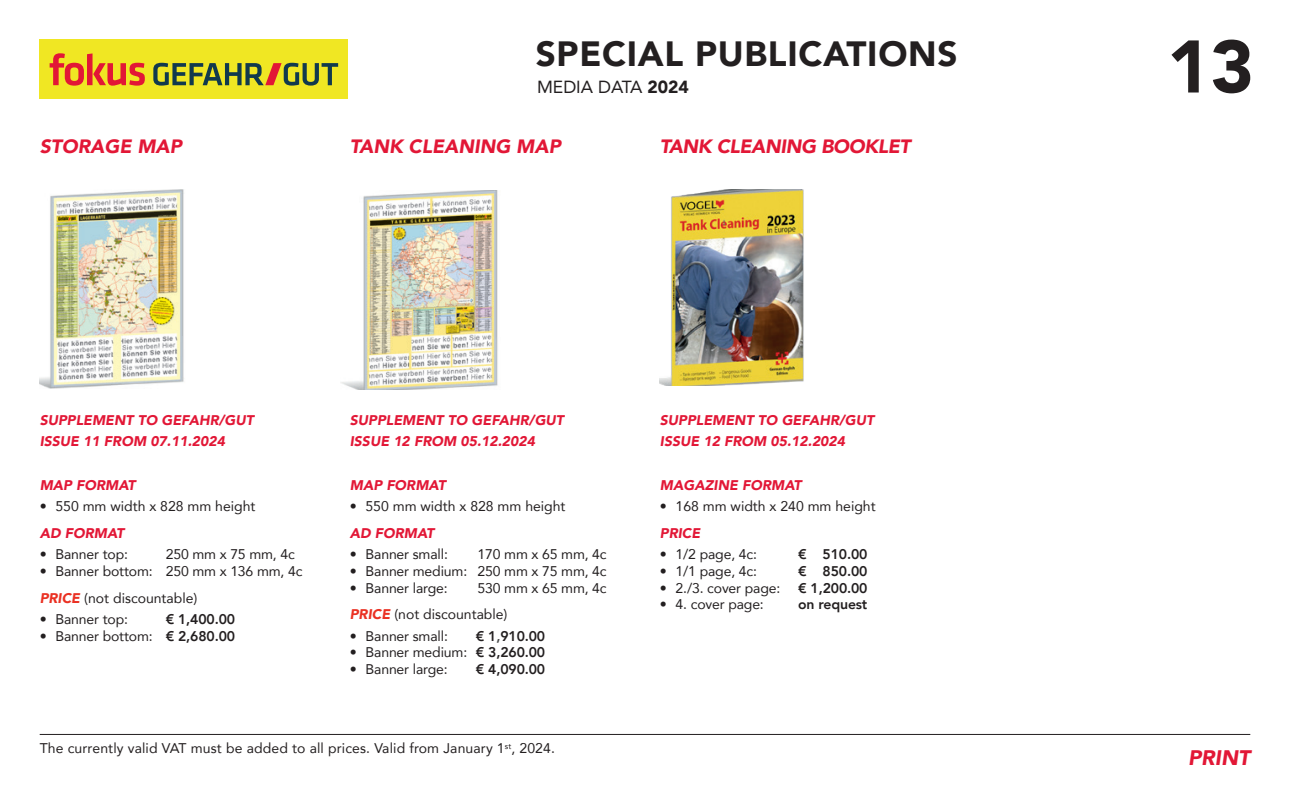
<style>
.page{position:relative;width:1290px;height:794px;background:#fff}
.page>*{position:absolute;margin:0;border:0;box-sizing:border-box;transform-origin:0 0}
.t1{font:900 73.5px "Avenir";color:#231f20}
.t2{font:900 35px "Avenir";letter-spacing:.02em;color:#231f20}
.t3{font:italic 900 21px "Avenir";color:#e21736}
.t4{font:italic 900 19.25px "Avenir";color:#e21736}
.t5{font:italic 900 19.25px "Avenir";letter-spacing:-.02em;color:#e21736}
.t6{font:17.5px "Avenir";color:#231f20}
.t7{font:14px/26.6px "Avenir";letter-spacing:-.01em;color:#231f20}
.t8{font:italic 900 14px/21px "Avenir";color:#e21736}
.t9{font:14px "Avenir";letter-spacing:.01em;color:#231f20}
.t10{font:800 14px "Avenir";letter-spacing:-.01em;color:#231f20}
.s1{font-weight:900}
.s2{font-weight:900;font-style:italic;color:#ea3123}
.s3{font-weight:800}
.s4{color:#454647}
</style>
<div class="page">
<hr style="left:40px;top:734px;width:1210px;height:1px;background:#231f20">
<div style="left:40px;top:40px;width:308px;height:59px;background:#f0e723"></div>
<svg style="left:50px;top:53px;width:95px;height:33px"></svg>
<svg style="left:153px;top:63px;width:185px;height:23px"></svg>
<img style="left:341px;top:191px;width:157px;height:198px">
<img style="left:40px;top:190px;width:144px;height:198px">
<img style="left:660px;top:190px;width:144px;height:196px">
<h2 class="t2" style="left:536px;top:24px;width:423px">SPECIAL PUBLICATIONS</h2>
<p class="t6" style="left:537px;top:73px;width:153px">MEDIA DATA <span class="s1">2024</span></p>
<h3 class="t4" style="left:40px;top:131px;width:144px">STORAGE MAP</h3>
<h3 class="t4" style="left:350px;top:131px;width:213px">TANK CLEANING MAP</h3>
<h3 class="t5" style="left:660px;top:131px;width:252px">TANK CLEANING BOOKLET</h3>
<p class="t8" style="left:40px;top:410px;width:216px">SUPPLEMENT TO GEFAHR/GUT<br>ISSUE 11 FROM 07.11.2024</p>
<p class="t8" style="left:40px;top:474px;width:97px">MAP FORMAT</p>
<p class="t7" style="left:40px;top:492px;width:217px">• 550 mm width x 828 mm height</p>
<p class="t8" style="left:40px;top:522px;width:86px">AD FORMAT</p>
<p class="t7" style="left:40px;top:541px;width:90px">• Banner top:</p>
<p class="t7" style="left:166px;top:541px;width:131px">250 mm x 75 mm, 4c</p>
<p class="t7" style="left:40px;top:557px;width:264px">• Banner bottom: 250 mm x 136 mm, 4c<br><span class="s2">PRICE</span> (not discountable)</p>
<p class="t7" style="left:40px;top:605px;width:90px">• Banner top:</p>
<p class="t10" style="left:166px;top:608px;width:71px">€ 1,400.00</p>
<p class="t7" style="left:40px;top:622px;width:197px">• Banner bottom: <span class="s3">€ 2,680.00</span></p>
<p class="t8" style="left:350px;top:410px;width:216px">SUPPLEMENT TO GEFAHR/GUT<br>ISSUE 12 FROM 05.12.2024</p>
<p class="t8" style="left:350px;top:474px;width:97px">MAP FORMAT</p>
<p class="t7" style="left:350px;top:492px;width:217px">• 550 mm width x 828 mm height</p>
<p class="t8" style="left:350px;top:522px;width:86px">AD FORMAT</p>
<p class="t7" style="left:350px;top:541px;width:100px">• Banner small:</p>
<p class="t7" style="left:477px;top:541px;width:131px">170 mm x 65 mm, 4c</p>
<p class="t7" style="left:350px;top:557px;width:258px">• Banner medium: 250 mm x 75 mm, 4c</p>
<p class="t7" style="left:350px;top:574px;width:99px">• Banner large:</p>
<p class="t7" style="left:350px;top:574px;width:258px;text-indent:128px">530 mm x 65 mm, 4c<br><span class="s2">PRICE</span> (not discountable)</p>
<p class="t7" style="left:350px;top:622px;width:100px">• Banner small:</p>
<p class="t10" style="left:476px;top:625px;width:71px">€ 1<span class="s4">,</span>910.00</p>
<p class="t7" style="left:350px;top:639px;width:197px">• Banner medium: <span class="s3">€ 3,260.00</span></p>
<p class="t7" style="left:350px;top:655px;width:99px">• Banner large:</p>
<p class="t10" style="left:476px;top:658px;width:71px">€ 4,090.00</p>
<p class="t9" style="left:40px;top:737px;width:517px">The currently valid VAT must be added to all prices. Valid from January 1<sup>st</sup>, 2024.</p>
<p class="t8" style="left:660px;top:410px;width:216px">SUPPLEMENT TO GEFAHR/GUT<br>ISSUE 12 FROM 05.12.2024</p>
<p class="t8" style="left:660px;top:474px;width:143px">MAGAZINE FORMAT</p>
<p class="t7" style="left:660px;top:492px;width:217px">• 168 mm width x 240 mm height</p>
<p class="t8" style="left:660px;top:522px;width:42px">PRICE</p>
<p class="t7" style="left:660px;top:541px;width:99px">• 1/2 page, 4c:</p>
<p class="t10" style="left:798px;top:543px;width:71px">€ 510.00</p>
<p class="t7" style="left:660px;top:557px;width:99px">• 1/1 page, 4c:</p>
<p class="t10" style="left:798px;top:560px;width:71px">€ 850.00</p>
<p class="t7" style="left:660px;top:574px;width:122px">• 2./3. cover page:</p>
<p class="t10" style="left:798px;top:577px;width:71px">€ 1,200.00</p>
<p class="t7" style="left:660px;top:590px;width:105px">• 4. cover page:</p>
<p class="t10" style="left:798px;top:593px;width:71px">on request</p>
<h1 class="t1" style="left:1167px;top:4px;width:89px">13</h1>
<h3 class="t3" style="left:1188px;top:740px;width:64px">PRINT</h3>
</div>
